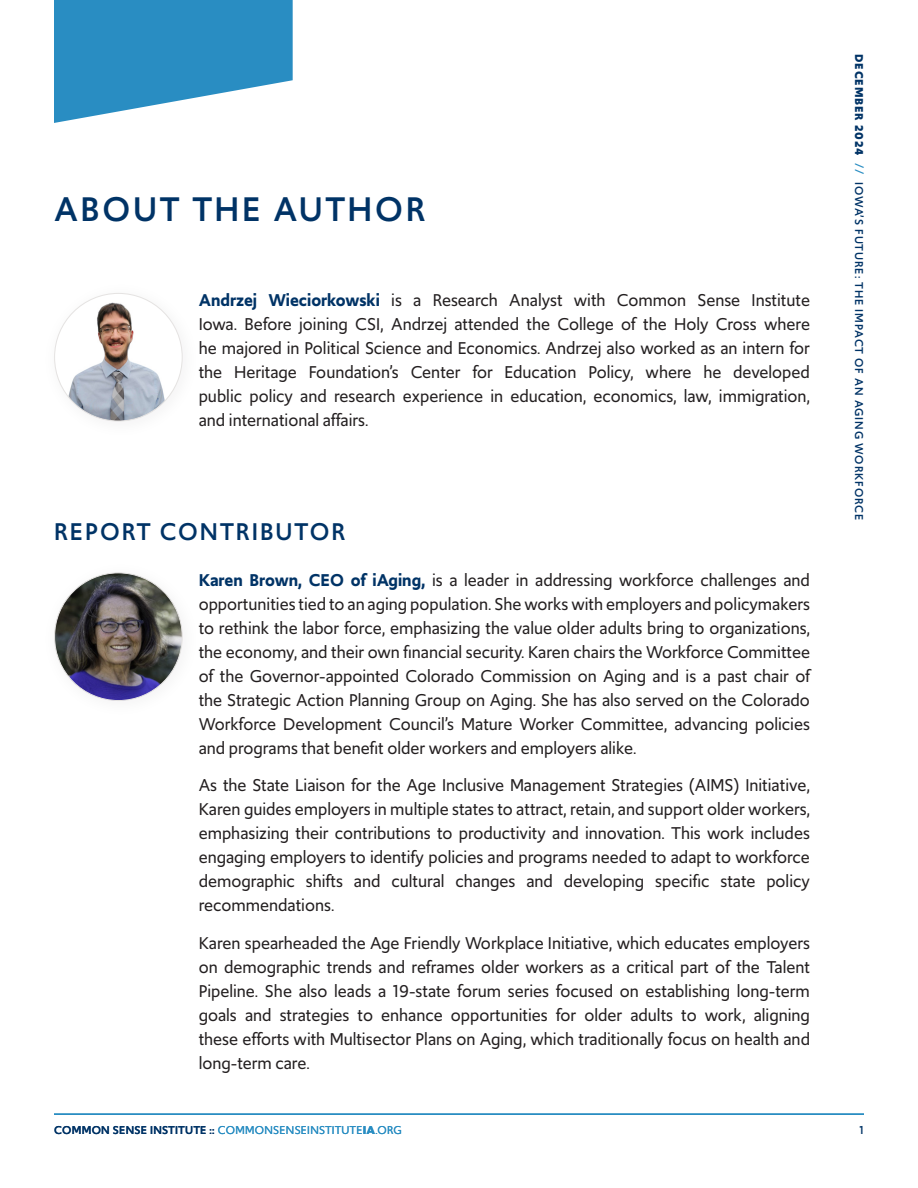
<style>
.page{position:relative;width:918px;height:1188px;background:#fff}
.page>*{position:absolute;margin:0;border:0;box-sizing:border-box;transform-origin:0 0}
.t1{font:500 36px "Upgrade";letter-spacing:.075em;color:#036}
.t2{font:500 25.5px "Upgrade";letter-spacing:.075em;color:#036}
.t3{font:18px/24px "Upgrade";color:#231f20;text-align:justify}
.t4{font:500 12px "Upgrade";letter-spacing:.075em;color:#036}
.t5{font:12px "Upgrade";letter-spacing:.025em;color:#298dc2}
.s1{font-weight:600;color:#036}
.s2{font-weight:700}
.s3{color:#298dc2}
.s4{font-weight:500;color:#036}
</style>
<div class="page">
<hr style="left:54px;top:1113px;width:810px;height:2px;background:#298dc2">
<svg style="left:54px;top:0;width:239px;height:123px"></svg>
<img style="left:65px;top:295px;width:101px;height:126px">
<img style="left:55px;top:573px;width:127px;height:128px;border-radius:64px">
<p class="t1" style="left:54px;top:186px;width:373px">ABOUT THE AUTHOR</p>
<p class="t3" style="left:199px;top:288px;width:613px"><span class="s1">Andrzej Wieciorkowski</span> is a Research Analyst with Common Sense Institute Iowa. Before joining CSI, Andrzej attended the College of the Holy Cross where he majored in Political Science and Economics. Andrzej also worked as an intern for the Heritage Foundation’s Center for Education Policy, where he developed public policy and research experience in education, economics, law, immigration, and international affairs.</p>
<p class="t2" style="left:54px;top:515px;width:293px">REPORT CONTRIBUTOR</p>
<p class="t3" style="left:199px;top:568px;width:613px"><span class="s1">Karen Brown, CEO of iAging,</span> is a leader in addressing workforce challenges and opportunities tied to an aging population. She works with employers and policymakers to rethink the labor force, emphasizing the value older adults bring to organizations, the economy, and their own financial security. Karen chairs the Workforce Committee of the Governor-appointed Colorado Commission on Aging and is a past chair of the Strategic Action Planning Group on Aging. She has also served on the Colorado Workforce Development Council’s Mature Worker Committee, advancing policies and programs that benefit older workers and employers alike.</p>
<p class="t3" style="left:199px;top:773px;width:613px">As the State Liaison for the Age Inclusive Management Strategies (AIMS) Initiative, Karen guides employers in multiple states to attract, retain, and support older workers, emphasizing their contributions to productivity and innovation. This work includes engaging employers to identify policies and programs needed to adapt to workforce demographic shifts and cultural changes and developing specific state policy recommendations.</p>
<p class="t3" style="left:199px;top:931px;width:613px">Karen spearheaded the Age Friendly Workplace Initiative, which educates employers on demographic trends and reframes older workers as a critical part of the Talent Pipeline. She also leads a 19-state forum series focused on establishing long-term goals and strategies to enhance opportunities for older adults to work, aligning these efforts with Multisector Plans on Aging, which traditionally focus on health and long-term care.</p>
<p class="t4" style="left:867px;top:54px;width:468px;rotate:90deg"><span class="s2">DECEMBER 2024</span> <span class="s3">//</span> IOWA’S FUTURE: THE IMPACT OF AN AGING WORKFORCE</p>
<p class="t5" style="left:54px;top:1122px;width:349px"><span class="s4">COMMON SENSE INSTITUTE ::</span> COMMONSENSEINSTITUTE<span class="s2">IA</span>.ORG</p>
<p class="t4" style="left:860px;top:1122px;width:6px">1</p>
</div>
